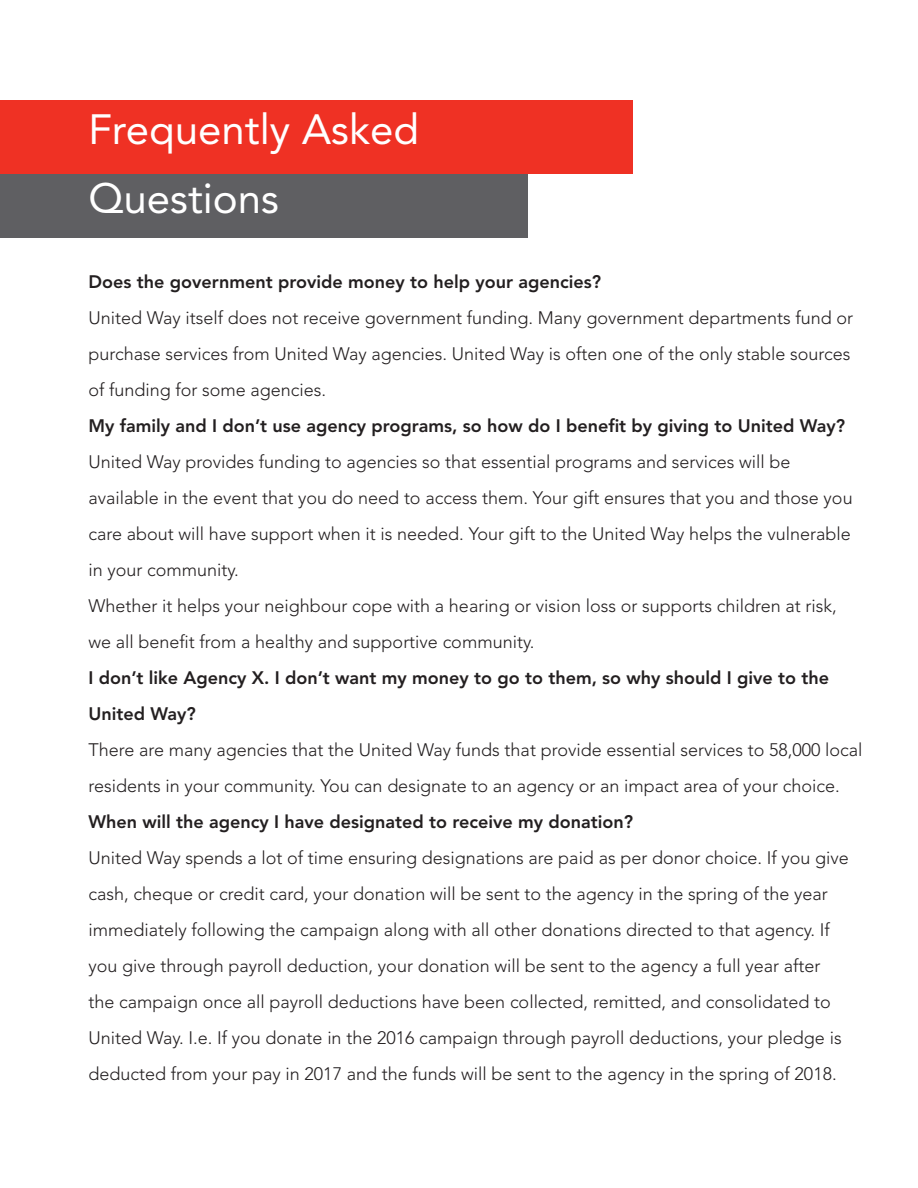
<style>
.page{position:relative;width:918px;height:1188px;background:#fff}
.page>*{position:absolute;margin:0;border:0;box-sizing:border-box;transform-origin:0 0}
.t1{font:42px/68.8px "Avenir LT Std";color:#fff}
.t2{font:300 18px/36px "Avenir LT Std";color:#231f20}
.t3{font:800 18px/36px "Avenir LT Std";color:#231f20}
</style>
<div class="page">
<div style="left:0;top:171px;width:527px;height:67px;background:#5f5f62"></div>
<div style="left:0;top:100px;width:633px;height:74px;background:#ef3124"></div>
<h1 class="t1" style="left:88px;top:96px;width:332px">Frequently Asked<br>Questions</h1>
<p class="t3" style="left:88px;top:264px;width:514px">Does the government provide money to help your agencies?</p>
<p class="t2" style="left:88px;top:300px;width:766px">United Way itself does not receive government funding. Many government departments fund or purchase services from United Way agencies. United Way is often one of the only stable sources of funding for some agencies.</p>
<p class="t3" style="left:88px;top:408px;width:758px">My family and I don’t use agency programs, so how do I benefit by giving to United Way?</p>
<p class="t2" style="left:88px;top:444px;width:766px">United Way provides funding to agencies so that essential programs and services will be available in the event that you do need to access them. Your gift ensures that you and those you care about will have support when it is needed. Your gift to the United Way helps the vulnerable in your community.<br>Whether it helps your neighbour cope with a hearing or vision loss or supports children at risk, we all benefit from a healthy and supportive community.</p>
<p class="t3" style="left:88px;top:660px;width:742px">I don’t like Agency X. I don’t want my money to go to them, so why should I give to the<br>United Way?</p>
<p class="t2" style="left:88px;top:732px;width:776px">There are many agencies that the United Way funds that provide essential services to 58,000 local residents in your community. You can designate to an agency or an impact area of your choice.</p>
<p class="t3" style="left:88px;top:804px;width:546px">When will the agency I have designated to receive my donation?</p>
<p class="t2" style="left:88px;top:840px;width:762px">United Way spends a lot of time ensuring designations are paid as per donor choice. If you give cash, cheque or credit card, your donation will be sent to the agency in the spring of the year immediately following the campaign along with all other donations directed to that agency. If you give through payroll deduction, your donation will be sent to the agency a full year after the campaign once all payroll deductions have been collected, remitted, and consolidated to United Way. I.e. If you donate in the 2016 campaign through payroll deductions, your pledge is deducted from your pay in 2017 and the funds will be sent to the agency in the spring of 2018.</p>
</div>
